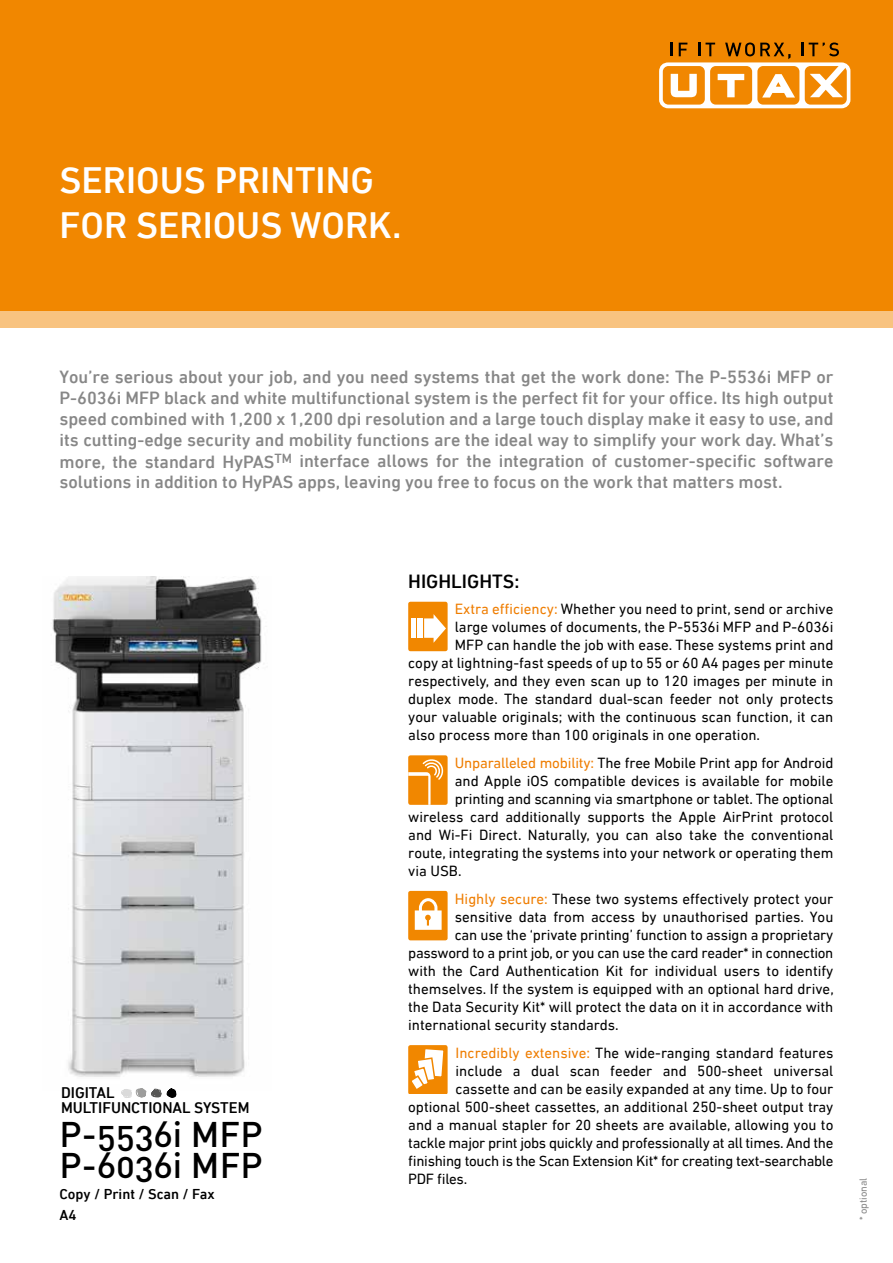
<style>
.page{position:relative;width:893px;height:1263px;background:#fff}
.page>*{position:absolute;margin:0;border:0;box-sizing:border-box;transform-origin:0 0}
.t1{font:500 37.5px/45px "DIN Next LT Pro";color:#fff}
.t2{font:35.25px/31px "DIN Medium Alternate";letter-spacing:.005em;color:#000}
.t3{font:500 19.5px "DIN Next LT Pro";color:#000}
.t4{font:500 18px/21px "DIN Next LT Pro";color:#878787;text-align:justify}
.t5{font:500 15.75px/15px "DIN Next LT Pro";color:#000}
.t6{font:15px "DIN Next LT Pro";color:#000}
.t7{font:15px "DIN Next LT Pro";letter-spacing:-.02em;color:#000}
.t8{font:500 14.7px/21px "DIN Next LT Pro";color:#000}
.t9{font:10.5px "DIN Next LT Pro";color:#878787}
.s1{color:#ef7d00}
</style>
<div class="page">
<img style="left:52px;top:577px;width:210px;height:500px">
<div style="left:0;top:0;width:893px;height:310px;background:#f18700"></div>
<div style="left:0;top:310px;width:893px;height:17px;background:#f8c380"></div>
<div style="left:659px;top:62px;width:191px;height:46px;background:#fff;border-radius:9px"></div>
<div style="left:663px;top:66px;width:42px;height:39px;background:#f18700;border-radius:6px"></div>
<div style="left:710px;top:66px;width:42px;height:39px;background:#f18700;border-radius:6px"></div>
<div style="left:757px;top:66px;width:42px;height:39px;background:#f18700;border-radius:6px"></div>
<div style="left:805px;top:66px;width:42px;height:39px;background:#f18700;border-radius:6px"></div>
<svg style="left:671px;top:74px;width:26px;height:23px"></svg>
<svg style="left:718px;top:74px;width:26px;height:23px"></svg>
<svg style="left:810px;top:66px;width:36px;height:31px"></svg>
<svg style="left:762px;top:74px;width:33px;height:24px"></svg>
<svg style="left:671px;top:43px;width:2px;height:13px"></svg>
<svg style="left:679px;top:43px;width:8px;height:13px"></svg>
<svg style="left:699px;top:43px;width:16px;height:13px"></svg>
<svg style="left:725px;top:43px;width:65px;height:16px"></svg>
<svg style="left:802px;top:43px;width:37px;height:13px"></svg>
<svg style="left:121px;top:1088px;width:55px;height:10px"></svg>
<div style="left:408px;top:1046px;width:40px;height:48px;background:#f18700;border-radius:2px"></div>
<svg style="left:408px;top:1047px;width:36px;height:45px"></svg>
<div style="left:408px;top:755px;width:40px;height:50px;background:#f18700;border-radius:2px"></div>
<svg style="left:408px;top:759px;width:38px;height:46px"></svg>
<div style="left:408px;top:602px;width:40px;height:49px;background:#f18700;border-radius:2px"></div>
<div style="left:418px;top:618px;width:5px;height:20px;background:#fff"></div>
<hr style="left:413px;top:618px;width:3px;height:20px;background:#fff">
<svg style="left:411px;top:618px;width:1px;height:20px"></svg>
<svg style="left:424px;top:614px;width:22px;height:29px"></svg>
<div style="left:408px;top:891px;width:40px;height:49px;background:#f18700;border-radius:2px"></div>
<svg style="left:415px;top:898px;width:27px;height:32px"></svg>
<h1 class="t1" style="left:60px;top:158px;width:343px">SERIOUS PRINTING<br>FOR SERIOUS WORK.</h1>
<p class="t4" style="left:60px;top:367px;width:775px">You’re serious about your job, and you need systems that get the work done: The P-5536i MFP or P-6036i MFP black and white multifunctional system is the perfect fit for your office. Its high output speed combined with 1,200 x 1,200 dpi resolution and a large touch display make it easy to use, and its cutting-edge security and mobility functions are the ideal way to simplify your work day. What’s more, the standard HyPAS<sup>TM</sup> interface allows for the integration of customer-specific software solutions in addition to HyPAS apps, leaving you free to focus on the work that matters most.</p>
<h3 class="t3" style="left:408px;top:570px;width:113px">HIGHLIGHTS:</h3>
<p class="t6" style="left:455px;top:600px;width:380px"><span class="s1">Extra efficiency:</span> Whether you need to print, send or archive</p>
<p class="t6" style="left:455px;top:618px;width:380px">large volumes of documents, the P-5536i MFP and P-6036i</p>
<p class="t6" style="left:455px;top:636px;width:380px">MFP can handle the job with ease. These systems print and</p>
<p class="t6" style="left:408px;top:654px;width:427px">copy at lightning-fast speeds of up to 55 or 60 A4 pages per minute</p>
<p class="t6" style="left:408px;top:672px;width:427px">respectively, and they even scan up to 120 images per minute in</p>
<p class="t6" style="left:408px;top:690px;width:427px">duplex mode. The standard dual-scan feeder not only protects</p>
<p class="t6" style="left:408px;top:708px;width:427px">your valuable originals; with the continuous scan function, it can</p>
<p class="t6" style="left:408px;top:726px;width:353px">also process more than 100 originals in one operation.</p>
<p class="t6" style="left:455px;top:754px;width:380px"><span class="s1">Unparalleled mobility:</span> The free Mobile Print app for Android</p>
<p class="t6" style="left:455px;top:772px;width:380px">and Apple iOS compatible devices is available for mobile</p>
<p class="t6" style="left:455px;top:790px;width:380px">printing and scanning via smartphone or tablet. The optional</p>
<p class="t6" style="left:408px;top:808px;width:427px">wireless card additionally supports the Apple AirPrint protocol</p>
<p class="t6" style="left:408px;top:826px;width:427px">and Wi-Fi Direct. Naturally, you can also take the conventional</p>
<p class="t6" style="left:408px;top:844px;width:427px">route, integrating the systems into your network or operating them</p>
<p class="t6" style="left:408px;top:862px;width:55px">via USB.</p>
<p class="t6" style="left:455px;top:890px;width:380px"><span class="s1">Highly secure:</span> These two systems effectively protect your</p>
<p class="t6" style="left:455px;top:908px;width:380px">sensitive data from access by unauthorised parties. You</p>
<p class="t6" style="left:455px;top:926px;width:380px">can use the ‘private printing’ function to assign a proprietary</p>
<p class="t7" style="left:408px;top:944px;width:427px">password to a print job, or you can use the card reader* in connection</p>
<p class="t6" style="left:408px;top:962px;width:427px">with the Card Authentication Kit for individual users to identify</p>
<p class="t6" style="left:408px;top:980px;width:427px">themselves. If the system is equipped with an optional hard drive,</p>
<p class="t6" style="left:408px;top:998px;width:427px">the Data Security Kit* will protect the data on it in accordance with</p>
<p class="t6" style="left:408px;top:1016px;width:212px">international security standards.</p>
<p class="t6" style="left:456px;top:1044px;width:379px"><span class="s1">Incredibly extensive:</span> The wide-ranging standard features</p>
<p class="t6" style="left:456px;top:1062px;width:379px">include a dual scan feeder and 500-sheet universal</p>
<p class="t6" style="left:456px;top:1080px;width:379px">cassette and can be easily expanded at any time. Up to four</p>
<p class="t6" style="left:408px;top:1098px;width:427px">optional 500-sheet cassettes, an additional 250-sheet output tray</p>
<p class="t6" style="left:408px;top:1116px;width:427px">and a manual stapler for 20 sheets are available, allowing you to</p>
<p class="t7" style="left:408px;top:1134px;width:427px">tackle major print jobs quickly and professionally at all times. And the</p>
<p class="t7" style="left:408px;top:1152px;width:427px">finishing touch is the Scan Extension Kit* for creating text-searchable</p>
<p class="t6" style="left:408px;top:1170px;width:60px">PDF files.</p>
<p class="t5" style="left:61px;top:1085px;width:190px">DIGITAL<br>MULTIFUNCTIONAL SYSTEM</p>
<h2 class="t2" style="left:60px;top:1118px;width:205px">P-5536i MFP<br>P-6036i MFP</h2>
<p class="t8" style="left:60px;top:1183px;width:157px">Copy / Print / Scan / Fax<br>A4</p>
<p class="t9" style="left:857px;top:1220px;width:44px;rotate:-90deg">* optional</p>
</div>
